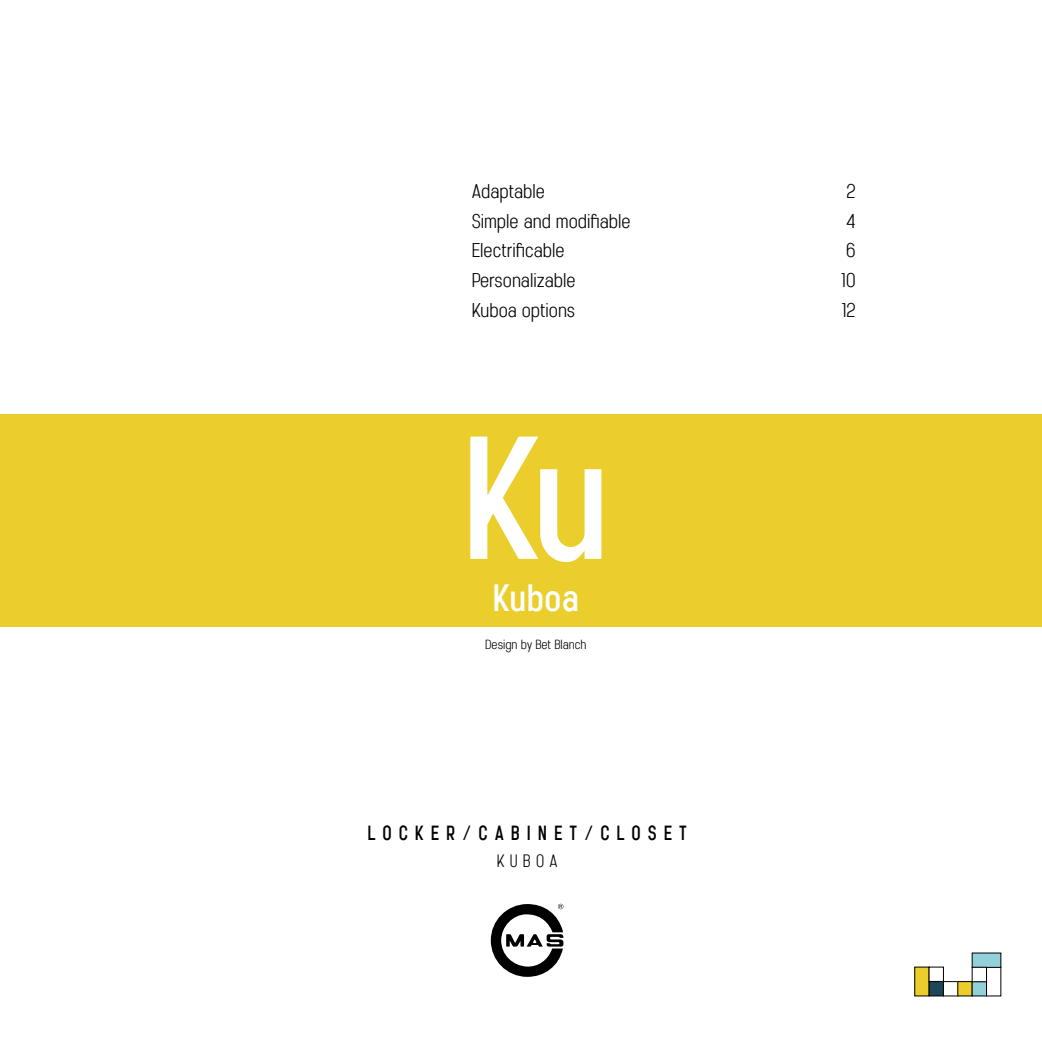
<style>
.page{position:relative;width:1042px;height:1042px;background:#fff}
.page>*{position:absolute;margin:0;border:0;box-sizing:border-box;transform-origin:0 0}
.Titol{font:700 179.25px "Karben 105 W00";color:#fff}
.Vinyeta{font:700 38.85px "Karben 105 W00";color:#fff}
.Vinyeta-2{font:700 20.85px "Karben 105 W00";letter-spacing:.35em;color:#000;scale:.95 1}
.Titol-2{font:20.25px "Karben 105 W00";color:#000}
.Vinyeta-3{font:18.3px "Karben 105 W00";letter-spacing:.3em;color:#000;scale:.95 1}
.Titol-3{font:13.5px "Karben 105 W00";color:#000}
</style>
<div class="page">
<svg style="left:491px;top:903px;width:72px;height:74px"></svg>
<div style="left:0;top:415px;width:1042px;height:212px;background:#ebce2c"></div>
<div style="left:915px;top:967px;width:14px;height:29px;background:#ebce2c"></div>
<div style="left:914px;top:967px;width:15px;height:29px;border:1px solid #000"></div>
<div style="left:972px;top:953px;width:29px;height:14px;background:#92d1da"></div>
<div style="left:929px;top:967px;width:15px;height:15px;border:1px solid #000"></div>
<div style="left:929px;top:981px;width:14px;height:15px;background:#1f4657"></div>
<div style="left:929px;top:981px;width:15px;height:15px;border:1px solid #000"></div>
<div style="left:943px;top:981px;width:15px;height:15px;border:1px solid #000"></div>
<div style="left:958px;top:981px;width:14px;height:15px;background:#ebce2c"></div>
<div style="left:957px;top:981px;width:15px;height:15px;border:1px solid #000"></div>
<div style="left:972px;top:981px;width:14px;height:15px;background:#92d1da"></div>
<div style="left:972px;top:981px;width:15px;height:15px;border:1px solid #000"></div>
<div style="left:972px;top:967px;width:15px;height:15px;border:1px solid #000"></div>
<p class="Titol-2" style="left:472px;top:180px;width:75px">Adaptable</p>
<p class="Titol-2" style="left:846px;top:180px;width:11px">2</p>
<p class="Titol-2" style="left:472px;top:210px;width:160px">Simple and modifiable</p>
<p class="Titol-2" style="left:846px;top:210px;width:11px">4</p>
<p class="Titol-2" style="left:472px;top:239px;width:94px">Electrificable</p>
<p class="Titol-2" style="left:846px;top:239px;width:11px">6</p>
<p class="Titol-2" style="left:472px;top:269px;width:105px">Personalizable</p>
<p class="Titol-2" style="left:841px;top:269px;width:16px">10</p>
<p class="Titol-2" style="left:472px;top:299px;width:105px">Kuboa options</p>
<p class="Titol-2" style="left:842px;top:299px;width:15px">12</p>
<p class="Titol" style="left:460px;top:399px;width:152px">Ku</p>
<p class="Vinyeta" style="left:493px;top:576px;width:88px">Kuboa</p>
<p class="Titol-3" style="left:485px;top:636px;width:103px">Design by Bet Blanch</p>
<p class="Vinyeta-2" style="left:367px;top:822px;width:338px">LOCKER/CABINET/CLOSET</p>
<p class="Vinyeta-3" style="left:497px;top:850px;width:66px">KUBOA</p>
</div>
